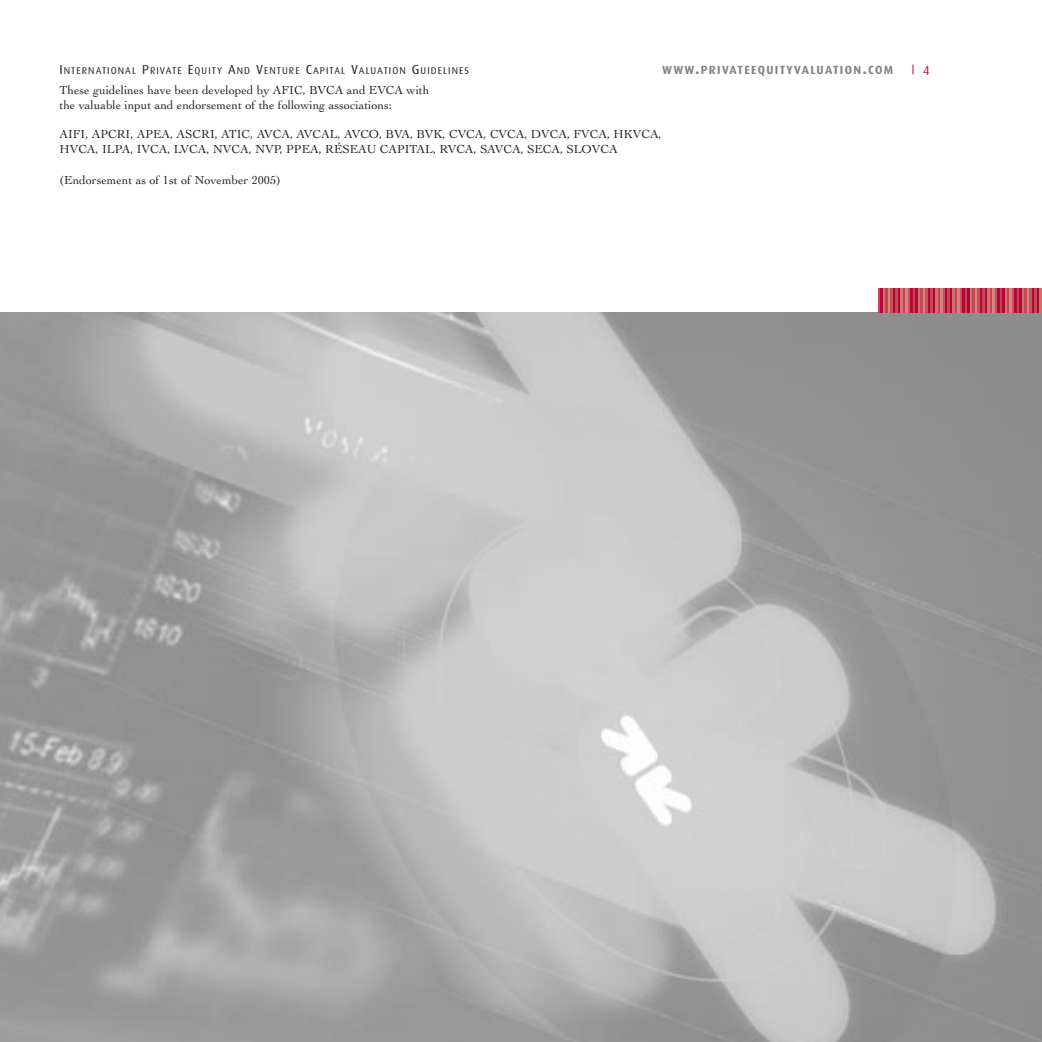
<style>
.page{position:relative;width:1042px;height:1042px;background:#fff}
.page>*{position:absolute;margin:0;border:0;box-sizing:border-box;transform-origin:0 0}
.t1{font:13.12px "Dax";color:#b30738}
.t2{font:12.25px/14.7px "Cochin";color:#231f20}
.t3{font:700 11.9px "Dax";letter-spacing:.115em;color:#808285}
.t4{font:9.8px "Dax";letter-spacing:.105em;color:#231f20}
.s1{font-size:13.12px}
.s2{font-size:15.75px}
</style>
<div class="page">
<hr style="left:878px;top:288px;width:3px;height:25px;background:#c14752">
<hr style="left:881px;top:288px;width:2px;height:25px;background:#b30738">
<hr style="left:883px;top:288px;width:2px;height:25px;background:#cf7170">
<hr style="left:885px;top:288px;width:3px;height:25px;background:#c14752">
<hr style="left:888px;top:288px;width:2px;height:25px;background:#d68482">
<hr style="left:890px;top:288px;width:3px;height:25px;background:#c45259">
<hr style="left:893px;top:288px;width:2px;height:25px;background:#b30738">
<hr style="left:895px;top:288px;width:3px;height:25px;background:#c14752">
<hr style="left:898px;top:288px;width:2px;height:25px;background:#b30738">
<hr style="left:900px;top:288px;width:3px;height:25px;background:#cf7170">
<hr style="left:903px;top:288px;width:2px;height:25px;background:#c14752">
<hr style="left:905px;top:288px;width:3px;height:25px;background:#d68482">
<hr style="left:908px;top:288px;width:2px;height:25px;background:#c45259">
<hr style="left:910px;top:288px;width:3px;height:25px;background:#b30738">
<hr style="left:913px;top:288px;width:2px;height:25px;background:#c14752">
<hr style="left:915px;top:288px;width:3px;height:25px;background:#b30738">
<hr style="left:918px;top:288px;width:2px;height:25px;background:#cf7170">
<hr style="left:920px;top:288px;width:3px;height:25px;background:#c14752">
<hr style="left:923px;top:288px;width:2px;height:25px;background:#d68482">
<hr style="left:925px;top:288px;width:3px;height:25px;background:#c45259">
<hr style="left:928px;top:288px;width:2px;height:25px;background:#b30738">
<hr style="left:930px;top:288px;width:3px;height:25px;background:#c14752">
<hr style="left:933px;top:288px;width:2px;height:25px;background:#b30738">
<hr style="left:935px;top:288px;width:3px;height:25px;background:#cf7170">
<hr style="left:938px;top:288px;width:2px;height:25px;background:#c14752">
<hr style="left:940px;top:288px;width:3px;height:25px;background:#d68482">
<hr style="left:943px;top:288px;width:2px;height:25px;background:#c45259">
<hr style="left:945px;top:288px;width:2px;height:25px;background:#b30738">
<hr style="left:947px;top:288px;width:3px;height:25px;background:#c14752">
<hr style="left:950px;top:288px;width:2px;height:25px;background:#b30738">
<hr style="left:952px;top:288px;width:3px;height:25px;background:#cf7170">
<hr style="left:955px;top:288px;width:2px;height:25px;background:#c14752">
<hr style="left:957px;top:288px;width:3px;height:25px;background:#d68482">
<hr style="left:960px;top:288px;width:2px;height:25px;background:#c45259">
<hr style="left:962px;top:288px;width:3px;height:25px;background:#b30738">
<hr style="left:965px;top:288px;width:2px;height:25px;background:#c14752">
<hr style="left:967px;top:288px;width:3px;height:25px;background:#b30738">
<hr style="left:970px;top:288px;width:2px;height:25px;background:#cf7170">
<hr style="left:972px;top:288px;width:3px;height:25px;background:#c14752">
<hr style="left:975px;top:288px;width:2px;height:25px;background:#d68482">
<hr style="left:977px;top:288px;width:3px;height:25px;background:#c45259">
<hr style="left:980px;top:288px;width:2px;height:25px;background:#b30738">
<hr style="left:982px;top:288px;width:3px;height:25px;background:#c14752">
<hr style="left:985px;top:288px;width:2px;height:25px;background:#b30738">
<hr style="left:987px;top:288px;width:3px;height:25px;background:#cf7170">
<hr style="left:990px;top:288px;width:2px;height:25px;background:#c14752">
<hr style="left:992px;top:288px;width:3px;height:25px;background:#d68482">
<hr style="left:995px;top:288px;width:2px;height:25px;background:#c45259">
<hr style="left:997px;top:288px;width:3px;height:25px;background:#b30738">
<hr style="left:1000px;top:288px;width:2px;height:25px;background:#c14752">
<hr style="left:1002px;top:288px;width:3px;height:25px;background:#b30738">
<hr style="left:1005px;top:288px;width:2px;height:25px;background:#cf7170">
<hr style="left:1007px;top:288px;width:2px;height:25px;background:#c14752">
<hr style="left:1009px;top:288px;width:3px;height:25px;background:#d68482">
<hr style="left:1012px;top:288px;width:2px;height:25px;background:#c45259">
<hr style="left:1014px;top:288px;width:3px;height:25px;background:#b30738">
<hr style="left:1017px;top:288px;width:2px;height:25px;background:#c14752">
<hr style="left:1019px;top:288px;width:3px;height:25px;background:#b30738">
<hr style="left:1022px;top:288px;width:2px;height:25px;background:#cf7170">
<hr style="left:1024px;top:288px;width:3px;height:25px;background:#c14752">
<hr style="left:1027px;top:288px;width:2px;height:25px;background:#d68482">
<hr style="left:1029px;top:288px;width:3px;height:25px;background:#c45259">
<hr style="left:1032px;top:288px;width:2px;height:25px;background:#b30738">
<hr style="left:1034px;top:288px;width:3px;height:25px;background:#c14752">
<hr style="left:1037px;top:288px;width:2px;height:25px;background:#b30738">
<hr style="left:1039px;top:288px;width:2px;height:25px;background:#cf7170">
<p class="t4" style="left:60px;top:66px;width:411px"><span class="s1">I</span>NTERNATIONAL <span class="s1">P</span>RIVATE <span class="s1">E</span>QUITY <span class="s1">A</span>ND <span class="s1">V</span>ENTURE <span class="s1">C</span>APITAL <span class="s1">V</span>ALUATION <span class="s1">G</span>UIDELINES</p>
<p class="t3" style="left:662px;top:64px;width:232px">WWW<span class="s2">.</span>PRIVATEEQUITYVALUATION<span class="s2">.</span>COM</p>
<p class="t1" style="left:923px;top:63px;width:8px">4</p>
<p class="t2" style="left:60px;top:83px;width:371px">These guidelines have been developed by AFIC, BVCA and EVCA with the valuable input and endorsement of the following associations:</p>
<p class="t2" style="left:60px;top:127px;width:604px">AIFI, APCRI, APEA, ASCRI, ATIC, AVCA, AVCAL, AVCO, BVA, BVK, CVCA, CVCA, DVCA, FVCA, HKVCA,<br>HVCA, ILPA, IVCA, LVCA, NVCA, NVP, PPEA, RÉSEAU CAPITAL, RVCA, SAVCA, SECA, SLOVCA</p>
<p class="t2" style="left:60px;top:172px;width:223px">(Endorsement as of 1st of November 2005)</p>
</div>
